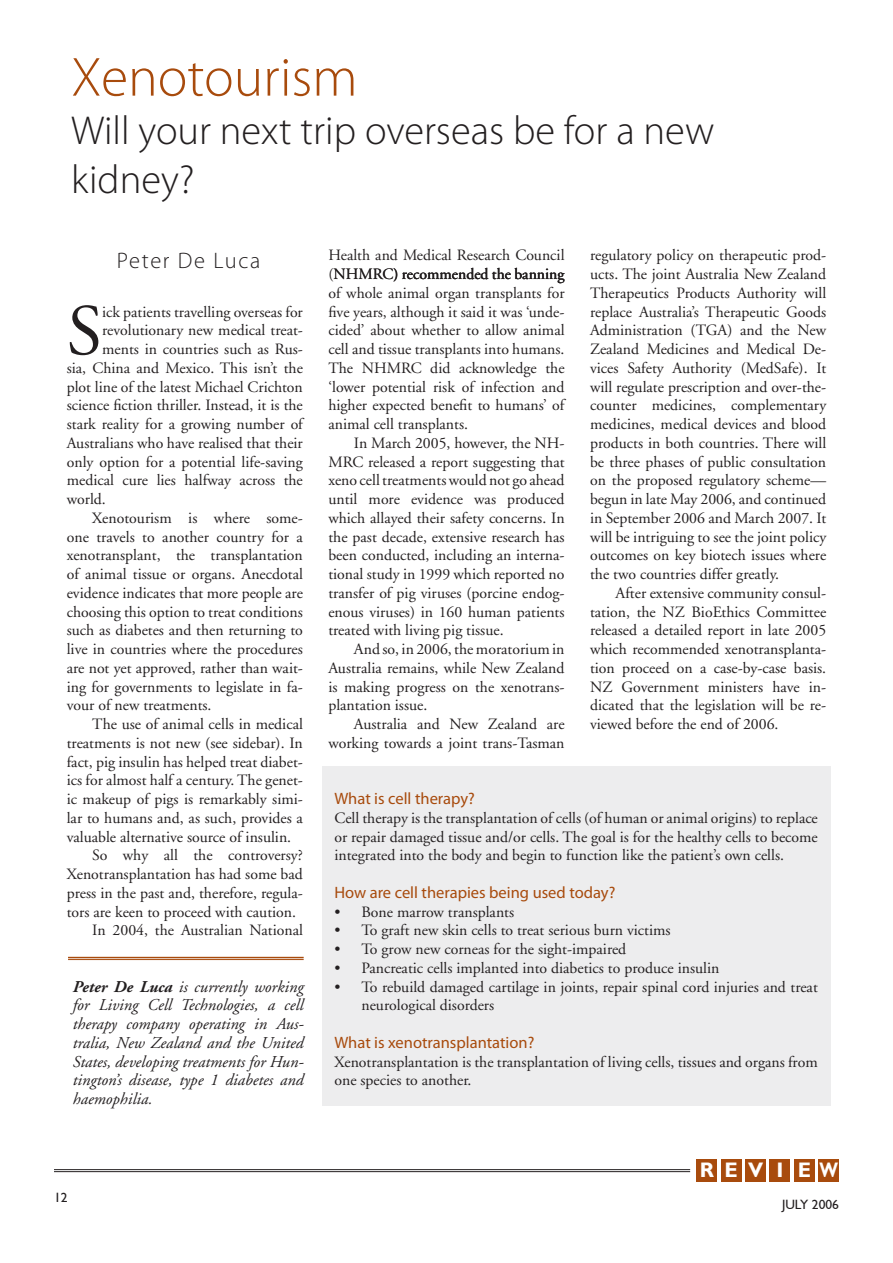
<style>
.page{position:relative;width:893px;height:1263px;background:#fff}
.page>*{position:absolute;margin:0;border:0;box-sizing:border-box;transform-origin:0 0}
.Default{font:72.3px "Adobe Garamond";color:#231f20}
.t1{font:300 55.5px "Myriad Pro";color:#a84b0d}
.t2{font:300 40.5px/48.6px "Myriad Pro";color:#231f20}
.t3{font:300 22.5px "Myriad Pro";letter-spacing:.075em;color:#231f20}
.t4{font:700 21px "Gill Sans";color:#fff}
.Default-2{font:italic 16.5px/18.8px "Adobe Garamond";color:#231f20;text-align:justify}
.Default-3{font:16.5px "Myriad Pro";color:#a84b0d}
.Default-4{font:15.75px/18.8px "Adobe Garamond";color:#231f20;text-align:justify}
.t5{font:13.5px "Gill Sans";color:#231f20}
.s1{font-weight:700}
</style>
<div class="page">
<div style="left:696px;top:1159px;width:21px;height:23px;background:#a84b0d"></div>
<div style="left:721px;top:1159px;width:20px;height:23px;background:#a84b0d"></div>
<div style="left:745px;top:1159px;width:21px;height:23px;background:#a84b0d"></div>
<div style="left:770px;top:1159px;width:20px;height:23px;background:#a84b0d"></div>
<div style="left:794px;top:1159px;width:21px;height:23px;background:#a84b0d"></div>
<div style="left:818px;top:1159px;width:21px;height:23px;background:#a84b0d"></div>
<hr style="left:54px;top:1169px;width:636px;height:1px;background:#231f20">
<hr style="left:54px;top:1171px;width:636px;height:1px;background:#231f20">
<div style="left:322px;top:767px;width:509px;height:339px;background:#ededee"></div>
<hr style="left:68px;top:957px;width:236px;height:1px;background:#a84b0d">
<hr style="left:68px;top:959px;width:236px;height:1px;background:#a84b0d">
<p class="t1" style="left:71px;top:47px;width:288px">Xenotourism</p>
<p class="t2" style="left:71px;top:107px;width:645px">Will your next trip overseas be for a new kidney?</p>
<p class="t3" style="left:117px;top:248px;width:145px">Peter De Luca</p>
<p class="Default" style="left:67px;top:292px;width:37px">S</p>
<p class="Default-4" style="left:102px;top:303px;width:202px">ick patients travelling overseas for</p>
<p class="Default-4" style="left:102px;top:321px;width:202px">revolutionary new medical treat-</p>
<p class="Default-4" style="left:102px;top:340px;width:202px">ments in countries such as Rus-</p>
<p class="Default-4" style="left:67px;top:359px;width:238px">sia, China and Mexico. This isn’t the</p>
<p class="Default-4" style="left:67px;top:378px;width:238px">plot line of the latest Michael Crichton</p>
<p class="Default-4" style="left:67px;top:396px;width:238px">science fiction thriller. Instead, it is the</p>
<p class="Default-4" style="left:67px;top:415px;width:238px">stark reality for a growing number of</p>
<p class="Default-4" style="left:67px;top:434px;width:238px">Australians who have realised that their</p>
<p class="Default-4" style="left:67px;top:453px;width:238px">only option for a potential life-saving</p>
<p class="Default-4" style="left:67px;top:471px;width:238px">medical cure lies halfway across the</p>
<p class="Default-4" style="left:67px;top:490px;width:41px">world.</p>
<p class="Default-4" style="left:67px;top:509px;width:238px;text-indent:26px">Xenotourism is where some&shy;one travels to another country for a xenotransplant, the transplantation of animal tissue or organs. Anecdotal evidence indicates that more people are choosing this option to treat conditions such as diabetes and then returning to live in countries where the procedures are not yet approved, rather than wait&shy;ing for governments to legislate in fa&shy;vour of new treatments.</p>
<p class="Default-4" style="left:67px;top:715px;width:238px;text-indent:26px">The use of animal cells in medical treatments is not new (see sidebar). In fact, pig insulin has helped treat diabet&shy;ics for almost half a century. The genet&shy;ic makeup of pigs is remarkably simi&shy;lar to humans and, as such, provides a valuable alternative source of insulin.</p>
<p class="Default-4" style="left:67px;top:846px;width:238px;text-indent:26px">So why all the controversy?<br>Xenotransplantation has had some bad press in the past and, therefore, regula&shy;tors are keen to proceed with caution.</p>
<p class="Default-4" style="left:92px;top:921px;width:212px">In 2004, the Australian National</p>
<p class="Default-2" style="left:73px;top:977px;width:232px"><span class="s1">Peter De Luca</span> is currently working for Living Cell Technologies, a cell therapy company operating in Aus&shy;tralia, New Zealand and the United States, developing treatments for Hun&shy;tington’s disease, type 1 diabetes and haemophilia.</p>
<p class="t5" style="left:54px;top:1189px;width:15px">1 2</p>
<p class="Default-4" style="left:328px;top:246px;width:238px">Health and Medical Research Council (NHMRC) recommended the banning of whole animal organ transplants for five years, although it said it was ‘unde&shy;cided’ about whether to allow animal cell and tissue transplants into humans.<br>The NHMRC did acknowledge the ‘lower potential risk of infection and higher expected benefit to humans’ of animal cell transplants.</p>
<p class="Default-4" style="left:328px;top:434px;width:238px;text-indent:26px">In March 2005, however, the NH-MRC released a report suggesting that xeno cell treatments would not go ahead until more evidence was produced which allayed their safety concerns. In the past decade, extensive research has been conducted, including an interna&shy;tional study in 1999 which reported no transfer of pig viruses (porcine endog&shy;enous viruses) in 160 human patients treated with living pig tissue.</p>
<p class="Default-4" style="left:328px;top:640px;width:238px;text-indent:26px">And so, in 2006, the moratorium in Australia remains, while New Zealand is making progress on the xenotrans&shy;plantation issue.</p>
<p class="Default-4" style="left:328px;top:715px;width:238px;text-align:right">Australia and New Zealand are working towards a joint trans-Tasman</p>
<p class="Default-4" style="left:590px;top:246px;width:238px">regulatory policy on therapeutic prod&shy;ucts. The joint Australia New Zealand Therapeutics Products Authority will replace Australia’s Therapeutic Goods Administration (TGA) and the New Zealand Medicines and Medical De&shy;vices Safety Authority (MedSafe). It will regulate prescription and over-the&shy;counter medicines, complementary medicines, medical devices and blood products in both countries. There will be three phases of public consultation on the proposed regulatory scheme— begun in late May 2006, and continued in September 2006 and March 2007. It will be intriguing to see the joint policy outcomes on key biotech issues where the two countries differ greatly.</p>
<p class="Default-4" style="left:590px;top:584px;width:238px;text-indent:26px">After extensive community consul&shy;tation, the NZ BioEthics Committee released a detailed report in late 2005 which recommended xenotransplanta&shy;tion proceed on a case-by-case basis.<br>NZ Government ministers have in&shy;dicated that the legislation will be re&shy;viewed before the end of 2006.</p>
<p class="Default-3" style="left:334px;top:789px;width:142px">What is cell therapy?</p>
<p class="Default-4" style="left:334px;top:809px;width:485px">Cell therapy is the transplantation of cells (of human or animal origins) to replace or repair damaged tissue and/or cells. The goal is for the healthy cells to become integrated into the body and begin to function like the patient’s own cells.</p>
<p class="Default-3" style="left:334px;top:883px;width:282px">How are cell therapies being used today?</p>
<p class="Default-4" style="left:361px;top:903px;width:154px">Bone marrow transplants</p>
<p class="Default-4" style="left:361px;top:921px;width:311px">To graft new skin cells to treat serious burn victims</p>
<p class="Default-4" style="left:361px;top:940px;width:266px">To grow new corneas for the sight-impaired</p>
<p class="Default-4" style="left:361px;top:959px;width:359px">Pancreatic cells implanted into diabetics to produce insulin</p>
<p class="Default-4" style="left:361px;top:978px;width:458px">To rebuild damaged cartilage in joints, repair spinal cord injuries and treat neurological disorders</p>
<p class="Default-3" style="left:334px;top:1033px;width:201px">What is xenotransplantation?</p>
<p class="Default-4" style="left:334px;top:1053px;width:485px">Xenotransplantation is the transplantation of living cells, tissues and organs from one species to another.</p>
<p class="Default-4" style="left:334px;top:903px;width:8px">• • • • •</p>
<h3 class="t4" style="left:700px;top:1158px;width:140px">REV I EW</h3>
<p class="t5" style="left:782px;top:1196px;width:58px">JULY 2006</p>
</div>
